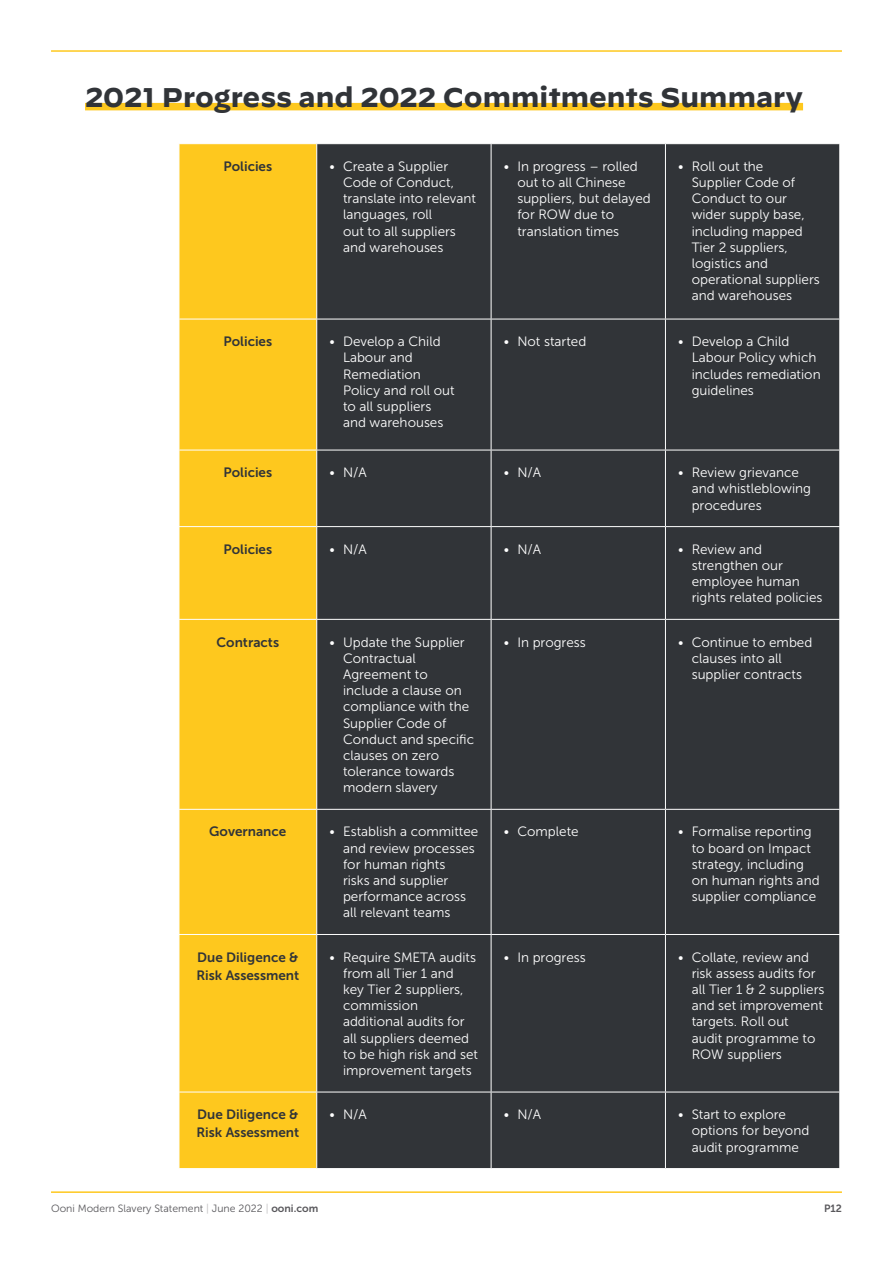
<style>
.page{position:relative;width:893px;height:1263px;background:#fff}
.page>*{position:absolute;margin:0;border:0;box-sizing:border-box;transform-origin:0 0}
.t1{font:700 27px "Decimal";color:#313438}
.t2{font:13.5px/16.2px "Museo Sans 300";color:#fff}
.t3{font:13.5px/18px "Museo Sans 700";color:#313438}
.t4{font:10.5px "Museo Sans 300";color:#58575b}
.t5{font:10.5px "Museo Sans 700";color:#58575b}
.s1{color:#bfbdbf}
.s2{font-family:"Museo Sans 700"}
</style>
<div class="page">
<hr style="left:51px;top:50px;width:791px;height:2px;background:#fec81e">
<hr style="left:51px;top:1191px;width:791px;height:2px;background:#fec81e">
<div style="left:180px;top:144px;width:136px;height:1024px;background:#fec81e"></div>
<div style="left:317px;top:144px;width:522px;height:1024px;background:#313438"></div>
<hr style="left:491px;top:144px;width:1px;height:175px;background:#fff">
<hr style="left:665px;top:144px;width:1px;height:175px;background:#fff">
<hr style="left:179px;top:319px;width:138px;height:1px;background:#fff">
<hr style="left:317px;top:319px;width:174px;height:1px;background:#fff">
<hr style="left:491px;top:319px;width:174px;height:1px;background:#fff">
<hr style="left:491px;top:319px;width:1px;height:131px;background:#fff">
<hr style="left:665px;top:319px;width:175px;height:1px;background:#fff">
<hr style="left:665px;top:319px;width:1px;height:131px;background:#fff">
<hr style="left:179px;top:450px;width:138px;height:1px;background:#fff">
<hr style="left:317px;top:450px;width:174px;height:1px;background:#fff">
<hr style="left:491px;top:450px;width:174px;height:1px;background:#fff">
<hr style="left:491px;top:450px;width:1px;height:76px;background:#fff">
<hr style="left:665px;top:450px;width:175px;height:1px;background:#fff">
<hr style="left:665px;top:450px;width:1px;height:76px;background:#fff">
<hr style="left:179px;top:526px;width:138px;height:1px;background:#fff">
<hr style="left:317px;top:526px;width:174px;height:1px;background:#fff">
<hr style="left:491px;top:526px;width:174px;height:1px;background:#fff">
<hr style="left:491px;top:527px;width:1px;height:92px;background:#fff">
<hr style="left:665px;top:526px;width:175px;height:1px;background:#fff">
<hr style="left:665px;top:527px;width:1px;height:92px;background:#fff">
<hr style="left:179px;top:619px;width:138px;height:1px;background:#fff">
<hr style="left:317px;top:619px;width:174px;height:1px;background:#fff">
<hr style="left:491px;top:619px;width:174px;height:1px;background:#fff">
<hr style="left:491px;top:620px;width:1px;height:189px;background:#fff">
<hr style="left:665px;top:619px;width:175px;height:1px;background:#fff">
<hr style="left:665px;top:620px;width:1px;height:189px;background:#fff">
<hr style="left:179px;top:809px;width:138px;height:1px;background:#fff">
<hr style="left:317px;top:809px;width:174px;height:1px;background:#fff">
<hr style="left:491px;top:809px;width:174px;height:1px;background:#fff">
<hr style="left:491px;top:810px;width:1px;height:124px;background:#fff">
<hr style="left:665px;top:809px;width:175px;height:1px;background:#fff">
<hr style="left:665px;top:810px;width:1px;height:124px;background:#fff">
<hr style="left:491px;top:1092px;width:1px;height:76px;background:#fff">
<hr style="left:665px;top:1092px;width:1px;height:76px;background:#fff">
<hr style="left:179px;top:934px;width:138px;height:1px;background:#fff">
<hr style="left:317px;top:934px;width:174px;height:1px;background:#fff">
<hr style="left:491px;top:934px;width:174px;height:1px;background:#fff">
<hr style="left:491px;top:935px;width:1px;height:157px;background:#fff">
<hr style="left:665px;top:934px;width:175px;height:1px;background:#fff">
<hr style="left:665px;top:935px;width:1px;height:157px;background:#fff">
<hr style="left:179px;top:1092px;width:138px;height:1px;background:#fff">
<hr style="left:317px;top:1092px;width:174px;height:1px;background:#fff">
<hr style="left:491px;top:1092px;width:174px;height:1px;background:#fff">
<hr style="left:665px;top:1092px;width:175px;height:1px;background:#fff">
<div style="left:85px;top:103px;width:718px;height:7px;background:#fec81e"></div>
<h1 class="t1" style="left:85px;top:82px;width:719px">2021 Progress and 2022 Commitments Summary</h1>
<p class="t3" style="left:223px;top:157px;width:50px">Policies</p>
<p class="t2" style="left:343px;top:158px;width:135px;text-indent:-14px">• Create a Supplier<br>Code of Conduct, translate into relevant languages, roll<br>out to all suppliers and warehouses</p>
<p class="t2" style="left:517px;top:158px;width:135px;text-indent:-14px">• In progress – rolled out to all Chinese suppliers, but delayed for ROW due to translation times</p>
<p class="t2" style="left:692px;top:158px;width:130px;text-indent:-14px">• Roll out the<br>Supplier Code of<br>Conduct to our wider supply base, including mapped<br>Tier 2 suppliers, logistics and operational suppliers and warehouses</p>
<p class="t3" style="left:223px;top:332px;width:50px">Policies</p>
<p class="t2" style="left:343px;top:334px;width:113px;text-indent:-14px">• Develop a Child<br>Labour and<br>Remediation<br>Policy and roll out to all suppliers and warehouses</p>
<p class="t2" style="left:504px;top:334px;width:84px">• Not started</p>
<p class="t2" style="left:692px;top:334px;width:130px;text-indent:-14px">• Develop a Child<br>Labour Policy which includes remediation guidelines</p>
<p class="t3" style="left:223px;top:463px;width:50px">Policies</p>
<p class="t2" style="left:329px;top:464px;width:39px">• N/A</p>
<p class="t2" style="left:504px;top:464px;width:39px">• N/A</p>
<p class="t2" style="left:692px;top:464px;width:121px;text-indent:-14px">• Review grievance and whistleblowing procedures</p>
<p class="t3" style="left:223px;top:540px;width:50px">Policies</p>
<p class="t2" style="left:329px;top:541px;width:39px">• N/A</p>
<p class="t2" style="left:504px;top:541px;width:39px">• N/A</p>
<p class="t2" style="left:692px;top:541px;width:132px;text-indent:-14px">• Review and strengthen our employee human rights related policies</p>
<p class="t3" style="left:217px;top:633px;width:64px">Contracts</p>
<p class="t2" style="left:343px;top:634px;width:133px;text-indent:-14px">• Update the Supplier<br>Contractual<br>Agreement to include a clause on compliance with the<br>Supplier Code of<br>Conduct and specific clauses on zero tolerance towards modern slavery</p>
<p class="t2" style="left:504px;top:634px;width:83px">• In progress</p>
<p class="t2" style="left:692px;top:634px;width:122px;text-indent:-14px">• Continue to embed clauses into all supplier contracts</p>
<p class="t3" style="left:209px;top:823px;width:79px">Governance</p>
<p class="t2" style="left:343px;top:824px;width:137px;text-indent:-14px">• Establish a committee and review processes for human rights<br>risks and supplier performance across all relevant teams</p>
<p class="t2" style="left:504px;top:824px;width:76px">• Complete</p>
<p class="t2" style="left:692px;top:824px;width:129px;text-indent:-14px">• Formalise reporting to board on Impact strategy, including on human rights and supplier compliance</p>
<p class="t3" style="left:196px;top:948px;width:104px">Due Diligence &amp;<br>Risk Assessment</p>
<p class="t2" style="left:343px;top:949px;width:137px;text-indent:-14px">• Require SMETA audits from all Tier 1 and<br>key Tier 2 suppliers, commission additional audits for all suppliers deemed to be high risk and set improvement targets</p>
<p class="t2" style="left:504px;top:949px;width:83px">• In progress</p>
<p class="t2" style="left:692px;top:949px;width:134px;text-indent:-14px">• Collate, review and risk assess audits for all Tier 1 &amp; 2 suppliers and set improvement targets. Roll out<br>audit programme to<br>ROW suppliers</p>
<p class="t3" style="left:196px;top:1105px;width:104px">Due Diligence &amp;<br>Risk Assessment</p>
<p class="t2" style="left:329px;top:1106px;width:39px">• N/A</p>
<p class="t2" style="left:504px;top:1106px;width:39px">• N/A</p>
<p class="t2" style="left:692px;top:1106px;width:119px;text-indent:-14px">• Start to explore options for beyond audit programme</p>
<p class="t4" style="left:51px;top:1203px;width:269px">Ooni Modern Slavery Statement <span class="s1">|</span> June 2022 <span class="s1">|</span> <span class="s2">ooni.com</span></p>
<p class="t5" style="left:824px;top:1203px;width:19px">P12</p>
</div>
